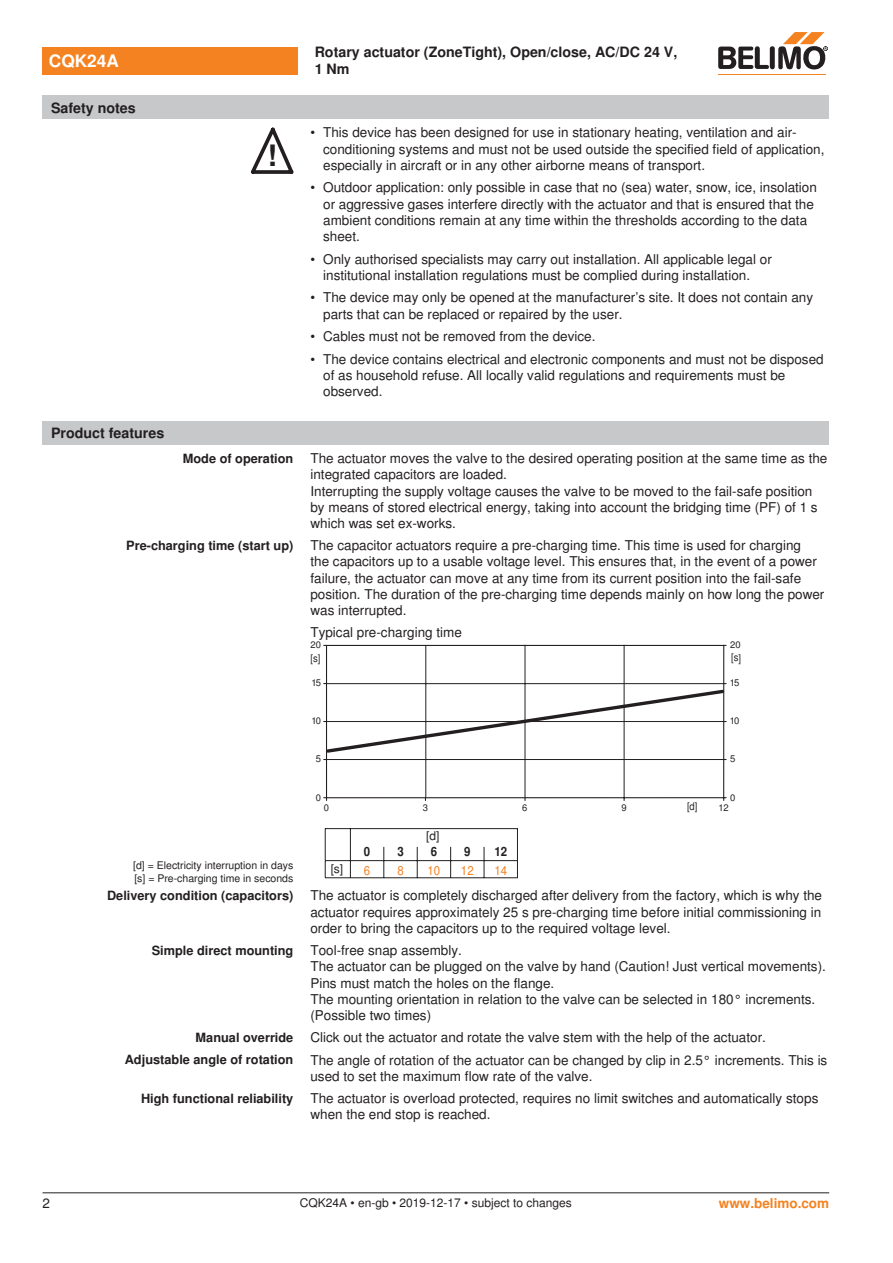
<style>
.page{position:relative;width:893px;height:1263px;background:#fff}
.page>*{position:absolute;margin:0;border:0;box-sizing:border-box;transform-origin:0 0}
.t1{font:700 29.55px "Nimbus Sans BEL";color:#231f20}
.t2{font:700 17.25px "Nimbus Sans BEL";color:#fff}
.t3{font:700 14.25px/17.1px "Nimbus Sans BEL";color:#231f20}
.Bulletpoints_1_5mm_A{font:13.5px/16.2px "Nimbus Sans BEL";color:#231f20}
.Rechtsbündig_Footer{font:700 13.5px "Nimbus Sans BEL";color:#f58220}
.Rechtsbündig{font:700 12.75px "Nimbus Sans BEL";color:#231f20}
.t4{font:12.75px "Nimbus Sans BEL";color:#f58220;scale:.9 1}
.t5{font:700 12.75px "Nimbus Sans BEL";color:#231f20;scale:.9 1}
.Footer_EU_center{font:12px "Nimbus Sans BEL";color:#231f20}
.t6{font:12px "Nimbus Sans BEL";color:#231f20}
.Rechtsbündig-2{font:10.5px/12.6px "Nimbus Sans BEL";color:#231f20}
.t7{font:10.5px "Nimbus Sans BEL";color:#231f20;scale:.9 1}
.t8{font:9.45px "Nimbus Sans BEL";letter-spacing:-.1em;color:#231f20}
</style>
<div class="page">
<svg style="left:251px;top:128px;width:42px;height:46px"></svg>
<div style="left:43px;top:421px;width:786px;height:24px;background:#c7c8ca"></div>
<hr style="left:350px;top:828px;width:34px;height:1px;background:#231f20">
<hr style="left:384px;top:828px;width:33px;height:1px;background:#231f20">
<hr style="left:417px;top:828px;width:34px;height:1px;background:#231f20">
<hr style="left:451px;top:828px;width:33px;height:1px;background:#231f20">
<hr style="left:484px;top:828px;width:34px;height:1px;background:#231f20">
<hr style="left:350px;top:860px;width:34px;height:1px;background:#231f20">
<hr style="left:384px;top:860px;width:33px;height:1px;background:#231f20">
<svg style="left:384px;top:847px;width:1px;height:30px"></svg>
<hr style="left:417px;top:860px;width:34px;height:1px;background:#231f20">
<svg style="left:417px;top:847px;width:1px;height:30px"></svg>
<hr style="left:451px;top:860px;width:33px;height:1px;background:#231f20">
<svg style="left:450px;top:847px;width:1px;height:30px"></svg>
<hr style="left:484px;top:860px;width:34px;height:1px;background:#231f20">
<svg style="left:484px;top:847px;width:1px;height:30px"></svg>
<svg style="left:517px;top:829px;width:1px;height:48px"></svg>
<svg style="left:325px;top:828px;width:26px;height:50px"></svg>
<hr style="left:350px;top:877px;width:34px;height:1px;background:#231f20">
<hr style="left:384px;top:877px;width:33px;height:1px;background:#231f20">
<hr style="left:417px;top:877px;width:34px;height:1px;background:#231f20">
<hr style="left:451px;top:877px;width:33px;height:1px;background:#231f20">
<hr style="left:484px;top:877px;width:34px;height:1px;background:#231f20">
<svg style="left:325px;top:644px;width:400px;height:157px"></svg>
<svg style="left:324px;top:683px;width:402px;height:77px"></svg>
<div style="left:43px;top:47px;width:255px;height:27px;background:#f58220"></div>
<hr style="left:718px;top:74px;width:107px;height:1px;background:#f58220">
<svg style="left:718px;top:32px;width:110px;height:38px"></svg>
<div style="left:43px;top:96px;width:786px;height:23px;background:#c7c8ca"></div>
<hr style="left:43px;top:1192px;width:786px;height:1px;background:#231f20">
<p class="t2" style="left:49px;top:51px;width:71px">CQK24A</p>
<p class="t3" style="left:315px;top:44px;width:364px">Rotary actuator (ZoneTight), Open/close, AC/DC 24 V,<br>1 Nm</p>
<p class="t3" style="left:51px;top:100px;width:86px">Safety notes</p>
<p class="t3" style="left:51px;top:425px;width:115px">Product features</p>
<p class="t1" style="left:267px;top:138px;width:11px">!</p>
<p class="Bulletpoints_1_5mm_A" style="left:323px;top:125px;width:503px;text-indent:-13px">• This device has been designed for use in stationary heating, ventilation and air&shy;conditioning systems and must not be used outside the specified field of application, especially in aircraft or in any other airborne means of transport.</p>
<p class="Bulletpoints_1_5mm_A" style="left:323px;top:180px;width:495px;text-indent:-13px">• Outdoor application: only possible in case that no (sea) water, snow, ice, insolation or aggressive gases interfere directly with the actuator and that is ensured that the ambient conditions remain at any time within the thresholds according to the data sheet.</p>
<p class="Bulletpoints_1_5mm_A" style="left:323px;top:251px;width:450px;text-indent:-13px">• Only authorised specialists may carry out installation. All applicable legal or institutional installation regulations must be complied during installation.</p>
<p class="Bulletpoints_1_5mm_A" style="left:323px;top:290px;width:491px;text-indent:-13px">• The device may only be opened at the manufacturer’s site. It does not contain any parts that can be replaced or repaired by the user.</p>
<p class="Bulletpoints_1_5mm_A" style="left:310px;top:329px;width:287px">• Cables must not be removed from the device.</p>
<p class="Bulletpoints_1_5mm_A" style="left:323px;top:351px;width:502px;text-indent:-13px">• The device contains electrical and electronic components and must not be disposed of as household refuse. All locally valid regulations and requirements must be observed.</p>
<p class="Rechtsbündig" style="left:183px;top:450px;width:112px">Mode of operation</p>
<p class="Bulletpoints_1_5mm_A" style="left:310px;top:451px;width:519px">The actuator moves the valve to the desired operating position at the same time as the integrated capacitors are loaded.</p>
<p class="Bulletpoints_1_5mm_A" style="left:310px;top:483px;width:509px">Interrupting the supply voltage causes the valve to be moved to the fail-safe position by means of stored electrical energy, taking into account the bridging time (PF) of 1 s which was set ex-works.</p>
<p class="Rechtsbündig" style="left:126px;top:538px;width:169px">Pre-charging time (start up)</p>
<p class="Bulletpoints_1_5mm_A" style="left:310px;top:538px;width:515px">The capacitor actuators require a pre-charging time. This time is used for charging<br>the capacitors up to a usable voltage level. This ensures that, in the event of a power failure, the actuator can move at any time from its current position into the fail-safe position. The duration of the pre-charging time depends mainly on how long the power was interrupted.</p>
<p class="Bulletpoints_1_5mm_A" style="left:310px;top:625px;width:153px">Typical pre-charging time</p>
<p class="t8" style="left:310px;top:641px;width:12px">20</p>
<p class="t8" style="left:730px;top:641px;width:12px">20</p>
<p class="t7" style="left:310px;top:654px;width:13px">[s]</p>
<p class="t7" style="left:731px;top:654px;width:13px">[s]</p>
<p class="t8" style="left:311px;top:679px;width:11px">15</p>
<p class="t8" style="left:311px;top:717px;width:11px">10</p>
<p class="t8" style="left:316px;top:755px;width:7px">5</p>
<p class="t8" style="left:316px;top:794px;width:7px">0</p>
<p class="t8" style="left:324px;top:804px;width:7px">0</p>
<p class="Rechtsbündig-2" style="left:133px;top:860px;width:162px">[d] = Electricity interruption in days [s] = Pre-charging time in seconds</p>
<p class="t6" style="left:331px;top:865px;width:14px">[s]</p>
<p class="t8" style="left:730px;top:679px;width:11px">15</p>
<p class="t8" style="left:730px;top:717px;width:11px">10</p>
<p class="t8" style="left:730px;top:755px;width:7px">5</p>
<p class="t8" style="left:730px;top:794px;width:7px">0</p>
<p class="t7" style="left:687px;top:803px;width:13px">[d]</p>
<p class="t8" style="left:423px;top:804px;width:7px">3</p>
<p class="t8" style="left:522px;top:804px;width:7px">6</p>
<p class="t8" style="left:622px;top:804px;width:7px">9</p>
<p class="t8" style="left:718px;top:804px;width:12px">12</p>
<p class="t6" style="left:426px;top:831px;width:15px">[d]</p>
<p class="t5" style="left:364px;top:844px;width:9px">0</p>
<p class="t5" style="left:397px;top:844px;width:9px">3</p>
<p class="t5" style="left:431px;top:844px;width:9px">6</p>
<p class="t5" style="left:464px;top:844px;width:9px">9</p>
<p class="t5" style="left:495px;top:844px;width:16px">12</p>
<p class="t4" style="left:364px;top:865px;width:9px">6</p>
<p class="t4" style="left:397px;top:865px;width:9px">8</p>
<p class="t4" style="left:428px;top:865px;width:16px">10</p>
<p class="t4" style="left:461px;top:865px;width:16px">12</p>
<p class="t4" style="left:494px;top:865px;width:16px">14</p>
<p class="Rechtsbündig" style="left:107px;top:888px;width:188px">Delivery condition (capacitors)</p>
<p class="Bulletpoints_1_5mm_A" style="left:310px;top:888px;width:513px;text-align:justify">The actuator is completely discharged after delivery from the factory, which is why the actuator requires approximately 25 s pre-charging time before initial commissioning in order to bring the capacitors up to the required voltage level.</p>
<p class="Rechtsbündig" style="left:152px;top:942px;width:143px">Simple direct mounting</p>
<p class="Bulletpoints_1_5mm_A" style="left:310px;top:942px;width:153px">Tool-free snap assembly.</p>
<p class="Bulletpoints_1_5mm_A" style="left:310px;top:959px;width:517px">The actuator can be plugged on the valve by hand (Caution! Just vertical movements).<br>Pins must match the holes on the flange.</p>
<p class="Bulletpoints_1_5mm_A" style="left:310px;top:991px;width:506px">The mounting orientation in relation to the valve can be selected in 180° increments. (Possible two times)</p>
<p class="Rechtsbündig" style="left:196px;top:1030px;width:99px">Manual override</p>
<p class="Bulletpoints_1_5mm_A" style="left:310px;top:1030px;width:457px">Click out the actuator and rotate the valve stem with the help of the actuator.</p>
<p class="Rechtsbündig" style="left:125px;top:1052px;width:170px">Adjustable angle of rotation</p>
<p class="Bulletpoints_1_5mm_A" style="left:310px;top:1052px;width:518px">The angle of rotation of the actuator can be changed by clip in 2.5° increments. This is used to set the maximum flow rate of the valve.</p>
<p class="Rechtsbündig" style="left:141px;top:1091px;width:154px">High functional reliability</p>
<p class="Bulletpoints_1_5mm_A" style="left:310px;top:1091px;width:509px">The actuator is overload protected, requires no limit switches and automatically stops when the end stop is reached.</p>
<p class="Bulletpoints_1_5mm_A" style="left:43px;top:1196px;width:9px">2</p>
<p class="Footer_EU_center" style="left:300px;top:1196px;width:274px">CQK24A • en-gb • 2019-12-17 • subject to changes</p>
<p class="Rechtsbündig_Footer" style="left:719px;top:1195px;width:112px">www.belimo.com</p>
</div>
